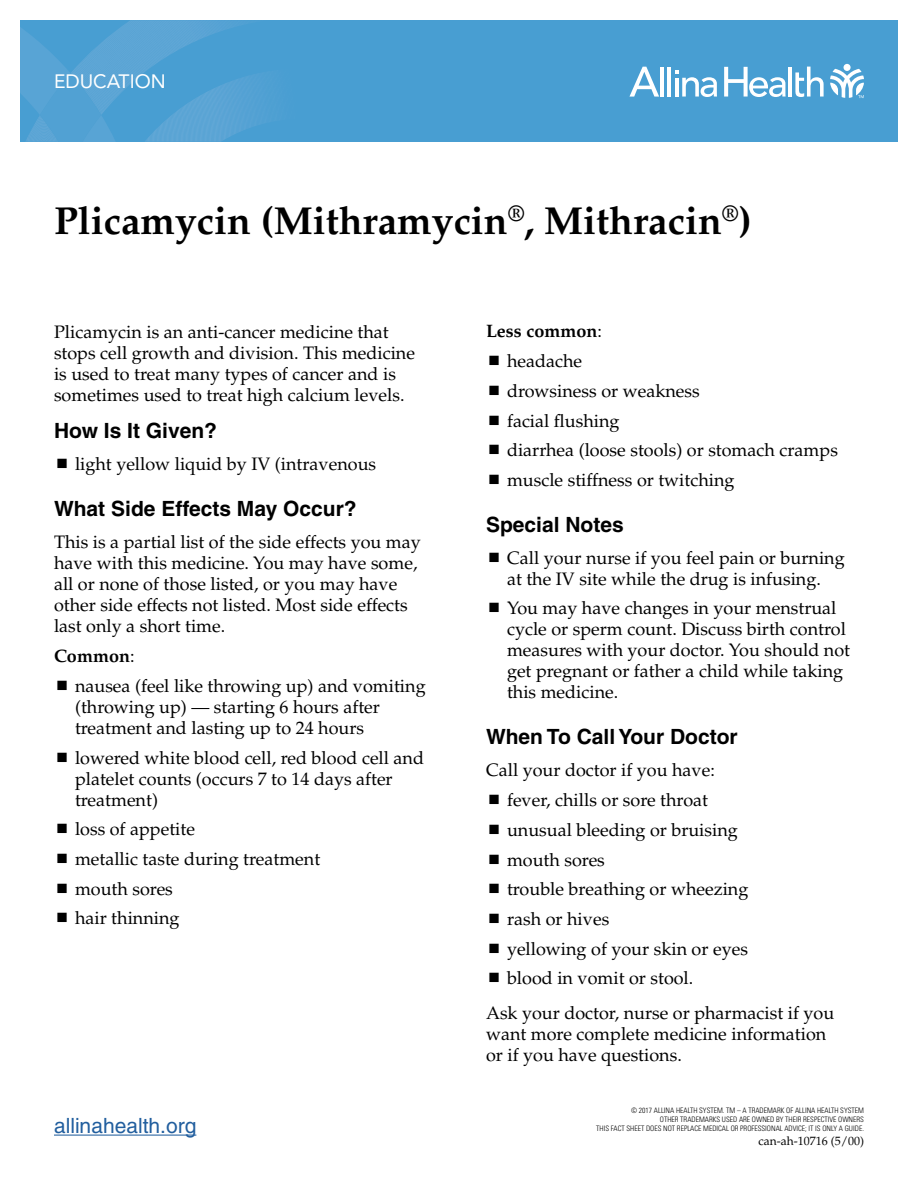
<style>
.page{position:relative;width:918px;height:1188px;background:#fff}
.page>*{position:absolute;margin:0;border:0;box-sizing:border-box;transform-origin:0 0}
.t1{font:700 39px "Palatino";color:#000}
.t2{font:700 21px "Helvetica";color:#000}
.t3{font:21px "Helvetica";color:#215e9e}
.t4{font:19.2px "Avenir LT Std";color:#fff}
.t5{font:18px/21px "Palatino";color:#000}
.t6{font:12px "Palatino";color:#000}
.t7{font:300 condensed 7.5px/9px "Univers";color:#000;text-align:right}
.s1{font-weight:700}
</style>
<div class="page">
<hr style="left:54px;top:1135px;width:142px;height:1px;background:#215e9e">
<div style="left:20px;top:20px;width:878px;height:122px;background:#489ed2"></div>
<svg style="left:20px;top:20px;width:246px;height:122px"></svg>
<svg style="left:830px;top:69px;width:34px;height:29px"></svg>
<div style="left:844px;top:64px;width:7px;height:7px;background:#fff;border-radius:50%"></div>
<hr style="left:660px;top:67px;width:4px;height:30px;background:#fff">
<hr style="left:667px;top:67px;width:4px;height:30px;background:#fff">
<hr style="left:789px;top:67px;width:3px;height:30px;background:#fff">
<svg style="left:795px;top:67px;width:29px;height:30px"></svg>
<svg style="left:675px;top:71px;width:42px;height:26px"></svg>
<svg style="left:629px;top:67px;width:30px;height:30px"></svg>
<svg style="left:724px;top:67px;width:62px;height:30px"></svg>
<p class="t4" style="left:54px;top:70px;width:113px">EDUCATION</p>
<h1 class="t1" style="left:54px;top:198px;width:699px">Plicamycin (Mithramycin<sup>®</sup>, Mithracin<sup>®</sup>)</h1>
<p class="t5" style="left:54px;top:321px;width:363px">Plicamycin is an anti-cancer medicine that stops cell growth and division. This medicine is used to treat many types of cancer and is sometimes used to treat high calcium levels.</p>
<p class="t2" style="left:54px;top:418px;width:165px">How Is It Given?</p>
<p class="t5" style="left:75px;top:454px;width:303px">light yellow liquid by IV (intravenous</p>
<p class="t2" style="left:54px;top:496px;width:304px">What Side Effects May Occur?</p>
<p class="t5" style="left:54px;top:532px;width:368px">This is a partial list of the side effects you may have with this medicine. You may have some, all or none of those listed, or you may have other side effects not listed. Most side effects last only a short time.</p>
<p class="t5" style="left:75px;top:641px;width:352px;line-height:30px;text-indent:-21px"><span class="s1">Common</span>:<br>nausea (feel like throwing up) and vomiting</p>
<p class="t5" style="left:75px;top:697px;width:307px">(throwing up) — starting 6 hours after treatment and lasting up to 24 hours</p>
<p class="t5" style="left:75px;top:747px;width:351px">lowered white blood cell, red blood cell and platelet counts (occurs 7 to 14 days after treatment)</p>
<p class="t5" style="left:75px;top:815px;width:247px;line-height:29.7px">loss of appetite<br>metallic taste during treatment mouth sores<br>hair thinning</p>
<p class="t3" style="left:54px;top:1113px;width:144px">allinahealth.org</p>
<p class="t5" style="left:507px;top:317px;width:332px;line-height:29.7px;text-indent:-21px"><span class="s1">Less common</span>:<br>headache<br>drowsiness or weakness<br>facial flushing<br>diarrhea (loose stools) or stomach cramps muscle stiffness or twitching</p>
<p class="t2" style="left:486px;top:512px;width:139px">Special Notes</p>
<p class="t5" style="left:507px;top:547px;width:339px">Call your nurse if you feel pain or burning at the IV site while the drug is infusing.</p>
<p class="t5" style="left:507px;top:598px;width:345px">You may have changes in your menstrual cycle or sperm count. Discuss birth control measures with your doctor. You should not get pregnant or father a child while taking this medicine.</p>
<p class="t2" style="left:486px;top:724px;width:253px">When To Call Your Doctor</p>
<p class="t5" style="left:507px;top:756px;width:243px;line-height:29.7px;text-indent:-21px">Call your doctor if you have: fever, chills or sore throat unusual bleeding or bruising mouth sores<br>trouble breathing or wheezing rash or hives<br>yellowing of your skin or eyes blood in vomit or stool.</p>
<p class="t5" style="left:486px;top:1003px;width:350px">Ask your doctor, nurse or pharmacist if you want more complete medicine information or if you have questions.</p>
<p class="t7" style="left:596px;top:1106px;width:269px">© 2017 ALLINA HEALTH SYSTEM. TM – A TRADEMARK OF ALLINA HEALTH SYSTEM<br>OTHER TRADEMARKS USED ARE OWNED BY THEIR RESPECTIVE OWNERS<br>THIS FACT SHEET DOES NOT REPLACE MEDICAL OR PROFESSIONAL ADVICE; IT IS ONLY A GUIDE.</p>
<p class="t6" style="left:758px;top:1134px;width:107px">can-ah-10716 (5/00)</p>
</div>
